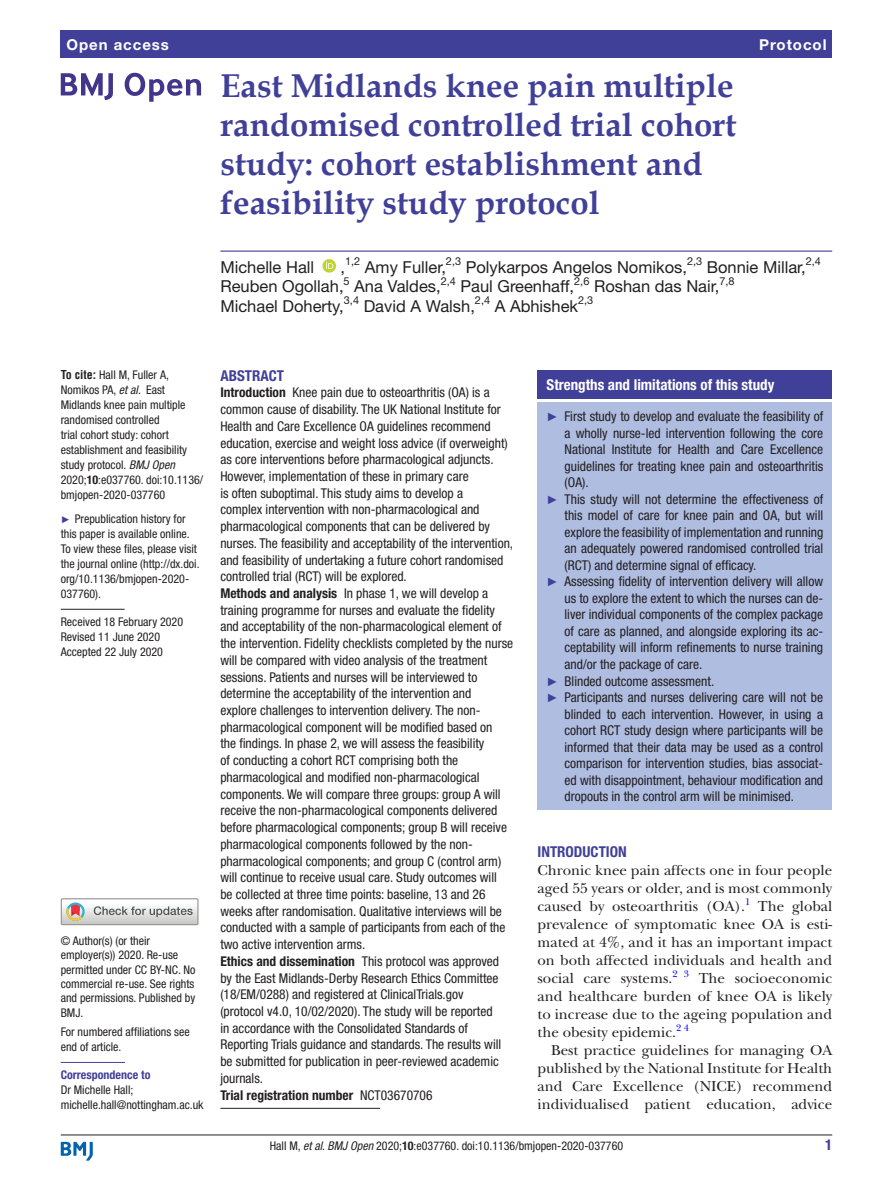
<style>
.page{position:relative;width:893px;height:1191px;background:#fff}
.page>*{position:absolute;margin:0;border:0;box-sizing:border-box;transform-origin:0 0}
.t1{font:700 33px/39px "Book Antiqua";color:#414099}
.t2{font:16.5px "Helvetica Neue LT Std";color:#231f20}
.t3{font:15px/18px "New Baskerville";color:#231f20;text-align:justify}
.t4{font:700 condensed 15px "Helvetica Neue LT Std";color:#fff}
.t5{font:700 condensed 15px "Helvetica Neue LT Std";color:#414099}
.t6{font:700 15px "Helvetica Neue LT Std";letter-spacing:.065em;color:#fff}
.t7{font:condensed 13.5px/16.6px "Helvetica Neue LT Std";color:#231f20}
.t8{font:condensed 12px/15px "Helvetica Neue LT Std";color:#231f20}
.t9{font:700 condensed 12px "Helvetica Neue LT Std";color:#414099}
.t10{font:10.95px "Helvetica Neue LT Std";color:#231f20}
.t11{font:9.9px "New Baskerville";color:#00f}
.s1{font-family:"Helvetica LT Std";font-weight:700}
.s2{font-style:italic}
.s3{font-weight:700}
.s4{font-family:"Arial";font-stretch:normal;font-size:9.75px;color:#414099}
.s5{font-family:"Arial";font-stretch:normal;font-size:12px;color:#414099}
</style>
<div class="page">
<hr style="left:61px;top:1134px;width:771px;height:1px;background:#231f20">
<svg style="left:61px;top:1141px;width:32px;height:19px"></svg>
<div style="left:61px;top:31px;width:771px;height:27px;background:#414099"></div>
<hr style="left:220px;top:250px;width:612px;height:2px;background:#414099">
<svg style="left:322px;top:259px;width:14px;height:14px"></svg>
<hr style="left:61px;top:609px;width:64px;height:1px;background:#231f20">
<hr style="left:61px;top:1062px;width:64px;height:1px;background:#414099">
<svg style="left:61px;top:73px;width:52px;height:27px"></svg>
<svg style="left:125px;top:73px;width:76px;height:29px"></svg>
<div style="left:61px;top:898px;width:138px;height:27px;border:1px solid #969090"></div>
<svg style="left:61px;top:898px;width:137px;height:26px"></svg>
<hr style="left:220px;top:1108px;width:160px;height:1px;background:#231f20">
<div style="left:538px;top:370px;width:294px;height:29px;background:#414099"></div>
<div style="left:538px;top:403px;width:294px;height:407px;background:#afbde1"></div>
<p class="t6" style="left:66px;top:35px;width:104px">Open access</p>
<p class="t6" style="left:759px;top:35px;width:69px">Protocol</p>
<h1 class="t1" style="left:220px;top:66px;width:518px">East Midlands knee pain multiple randomised controlled trial cohort study: cohort establishment and feasibility study protocol</h1>
<p class="t2" style="left:220px;top:257px;width:95px">Michelle Hall</p>
<p class="t2" style="left:341px;top:257px;width:6px">,</p>
<p class="t10" style="left:345px;top:255px;width:17px">1,2</p>
<p class="t2" style="left:365px;top:257px;width:82px">Amy Fuller,</p>
<p class="t10" style="left:446px;top:255px;width:17px">2,3</p>
<p class="t2" style="left:466px;top:257px;width:223px">Polykarpos Angelos Nomikos,</p>
<p class="t10" style="left:687px;top:255px;width:17px">2,3</p>
<p class="t2" style="left:707px;top:257px;width:101px">Bonnie Millar,</p>
<p class="t10" style="left:806px;top:255px;width:17px">2,4</p>
<p class="t2" style="left:220px;top:276px;width:125px">Reuben Ogollah,</p>
<p class="t10" style="left:344px;top:274px;width:8px">5</p>
<p class="t2" style="left:354px;top:276px;width:88px">Ana Valdes,</p>
<p class="t10" style="left:441px;top:274px;width:17px">2,4</p>
<p class="t2" style="left:461px;top:276px;width:115px">Paul Greenhaff,</p>
<p class="t10" style="left:574px;top:274px;width:17px">2,6</p>
<p class="t2" style="left:594px;top:276px;width:127px">Roshan das Nair,</p>
<p class="t10" style="left:719px;top:274px;width:17px">7,8</p>
<p class="t2" style="left:220px;top:296px;width:125px">Michael Doherty,</p>
<p class="t10" style="left:344px;top:294px;width:17px">3,4</p>
<p class="t2" style="left:364px;top:296px;width:113px">David A Walsh,</p>
<p class="t10" style="left:475px;top:294px;width:17px">2,4</p>
<p class="t2" style="left:495px;top:296px;width:85px">A Abhishek</p>
<p class="t10" style="left:578px;top:294px;width:17px">2,3</p>
<p class="t8" style="left:61px;top:367px;width:144px"><span class="s1">To cite:</span> Hall M, Fuller A,<br>Nomikos PA, <span class="s2">et al</span>. East<br>Midlands knee pain multiple randomised controlled<br>trial cohort study: cohort establishment and feasibility study protocol. <span class="s2">BMJ Open<br></span>2020;<span class="s3">10</span>:e037760. doi:10.1136/ bmjopen-2020-037760</p>
<p class="t8" style="left:61px;top:511px;width:140px"><span class="s4">►</span> Prepublication history for this paper is available online.<br>To view these files, please visit the journal online (http://dx.doi. org/10.1136/bmjopen-2020-<br>037760).</p>
<p class="t8" style="left:61px;top:614px;width:124px">Received 18 February 2020<br>Revised 11 June 2020<br>Accepted 22 July 2020</p>
<p class="t8" style="left:61px;top:933px;width:136px;line-height:14.4px">© Author(s) (or their employer(s)) 2020. Re-use permitted under CC BY-NC. No commercial re-use. See rights and permissions. Published by<br>BMJ.</p>
<p class="t8" style="left:61px;top:1024px;width:130px">For numbered affiliations see end of article.</p>
<p class="t9" style="left:61px;top:1067px;width:91px">Correspondence to</p>
<p class="t8" style="left:61px;top:1082px;width:144px">Dr Michelle Hall; michelle.hall@nottingham.ac.uk</p>
<p class="t5" style="left:220px;top:366px;width:65px">ABSTRACT</p>
<p class="t7" style="left:220px;top:384px;width:294px"><span class="s3">Introduction</span> Knee pain due to osteoarthritis (OA) is a common cause of disability. The UK National Institute for Health and Care Excellence OA guidelines recommend education, exercise and weight loss advice (if overweight) as core interventions before pharmacological adjuncts.<br>However, implementation of these in primary care<br>is often suboptimal. This study aims to develop a<br>complex intervention with non-pharmacological and pharmacological components that can be delivered by nurses. The feasibility and acceptability of the intervention, and feasibility of undertaking a future cohort randomised controlled trial (RCT) will be explored.<br><span class="s3">Methods and analysis</span> In phase 1, we will develop a training programme for nurses and evaluate the fidelity and acceptability of the non-pharmacological element of the intervention. Fidelity checklists completed by the nurse will be compared with video analysis of the treatment sessions. Patients and nurses will be interviewed to determine the acceptability of the intervention and<br>explore challenges to intervention delivery. The non&shy;pharmacological component will be modified based on<br>the findings. In phase 2, we will assess the feasibility<br>of conducting a cohort RCT comprising both the pharmacological and modified non-pharmacological components. We will compare three groups: group A will receive the non-pharmacological components delivered before pharmacological components; group B will receive pharmacological components followed by the non&shy;pharmacological components; and group C (control arm) will continue to receive usual care. Study outcomes will<br>be collected at three time points: baseline, 13 and 26 weeks after randomisation. Qualitative interviews will be conducted with a sample of participants from each of the two active intervention arms.<br><span class="s3">Ethics and dissemination</span> This protocol was approved by the East Midlands-Derby Research Ethics Committee (18/EM/0288) and registered at ClinicalTrials.gov<br>(protocol v4.0, 10/02/2020). The study will be reported<br>in accordance with the Consolidated Standards of Reporting Trials guidance and standards. The results will be submitted for publication in peer-reviewed academic journals.<br><span class="s3">Trial registration number</span> NCT03670706</p>
<p class="t4" style="left:547px;top:375px;width:229px">Strengths and limitations of this study</p>
<p class="t7" style="left:547px;top:408px;width:278px"><span class="s5">►</span> First study to develop and evaluate the feasibility of</p>
<p class="t7" style="left:565px;top:425px;width:260px">a wholly nurse-led intervention following the core</p>
<p class="t7" style="left:565px;top:441px;width:260px">National Institute for Health and Care Excellence</p>
<p class="t7" style="left:565px;top:458px;width:260px">guidelines for treating knee pain and osteoarthritis</p>
<p class="t7" style="left:565px;top:474px;width:26px">(OA).</p>
<p class="t7" style="left:547px;top:491px;width:278px"><span class="s5">►</span> This study will not determine the effectiveness of</p>
<p class="t7" style="left:565px;top:507px;width:260px">this model of care for knee pain and OA, but will</p>
<p class="t7" style="left:565px;top:524px;width:260px">explore the feasibility of implementation and running</p>
<p class="t7" style="left:565px;top:540px;width:260px">an adequately powered randomised controlled trial</p>
<p class="t7" style="left:565px;top:557px;width:193px">(RCT) and determine signal of efficacy.</p>
<p class="t7" style="left:547px;top:573px;width:278px"><span class="s5">►</span> Assessing fidelity of intervention delivery will allow</p>
<p class="t7" style="left:565px;top:590px;width:260px">us to explore the extent to which the nurses can de-</p>
<p class="t7" style="left:565px;top:606px;width:260px">liver individual components of the complex package</p>
<p class="t7" style="left:565px;top:623px;width:260px">of care as planned, and alongside exploring its ac-</p>
<p class="t7" style="left:565px;top:639px;width:260px">ceptability will inform refinements to nurse training</p>
<p class="t7" style="left:565px;top:656px;width:139px">and/or the package of care.</p>
<p class="t7" style="left:547px;top:672px;width:169px"><span class="s5">►</span> Blinded outcome assessment.</p>
<p class="t7" style="left:547px;top:689px;width:278px"><span class="s5">►</span> Participants and nurses delivering care will not be</p>
<p class="t7" style="left:565px;top:705px;width:260px">blinded to each intervention. However, in using a</p>
<p class="t7" style="left:565px;top:722px;width:260px">cohort RCT study design where participants will be</p>
<p class="t7" style="left:565px;top:738px;width:260px">informed that their data may be used as a control</p>
<p class="t7" style="left:565px;top:755px;width:260px">comparison for intervention studies, bias associat-</p>
<p class="t7" style="left:565px;top:771px;width:260px">ed with disappointment, behaviour modification and</p>
<p class="t7" style="left:565px;top:788px;width:231px">dropouts in the control arm will be minimised.</p>
<p class="t5" style="left:538px;top:843px;width:91px">INTRODUCTION</p>
<p class="t3" style="left:538px;top:861px;width:296px">Chronic knee pain affects one in four people aged 55 years or older, and is most commonly caused by osteoarthritis (OA).</p>
<p class="t11" style="left:745px;top:895px;width:7px">1</p>
<p class="t3" style="left:538px;top:897px;width:296px;text-indent:220px">The global prevalence of symptomatic knee OA is esti&shy;mated at 4%, and it has an important impact on both affected individuals and health and social care systems.</p>
<p class="t11" style="left:672px;top:967px;width:18px">2 3</p>
<p class="t3" style="left:538px;top:969px;width:296px;text-indent:161px">The socioeconomic and healthcare burden of knee OA is likely to increase due to the ageing population and the obesity epidemic.<sup>2</sup> <sup>4</sup></p>
<p class="t3" style="left:538px;top:1041px;width:296px;text-indent:14px">Best practice guidelines for managing OA published by the National Institute for Health and Care Excellence (NICE) recommend individualised patient education, advice</p>
<p class="t8" style="left:270px;top:1137px;width:355px">Hall M, <span class="s2">et al</span>. <span class="s2">BMJ Open</span> 2020;<span class="s3">10</span>:e037760. doi:10.1136/bmjopen-2020-037760</p>
<p class="t5" style="left:825px;top:1135px;width:9px">1</p>
</div>
